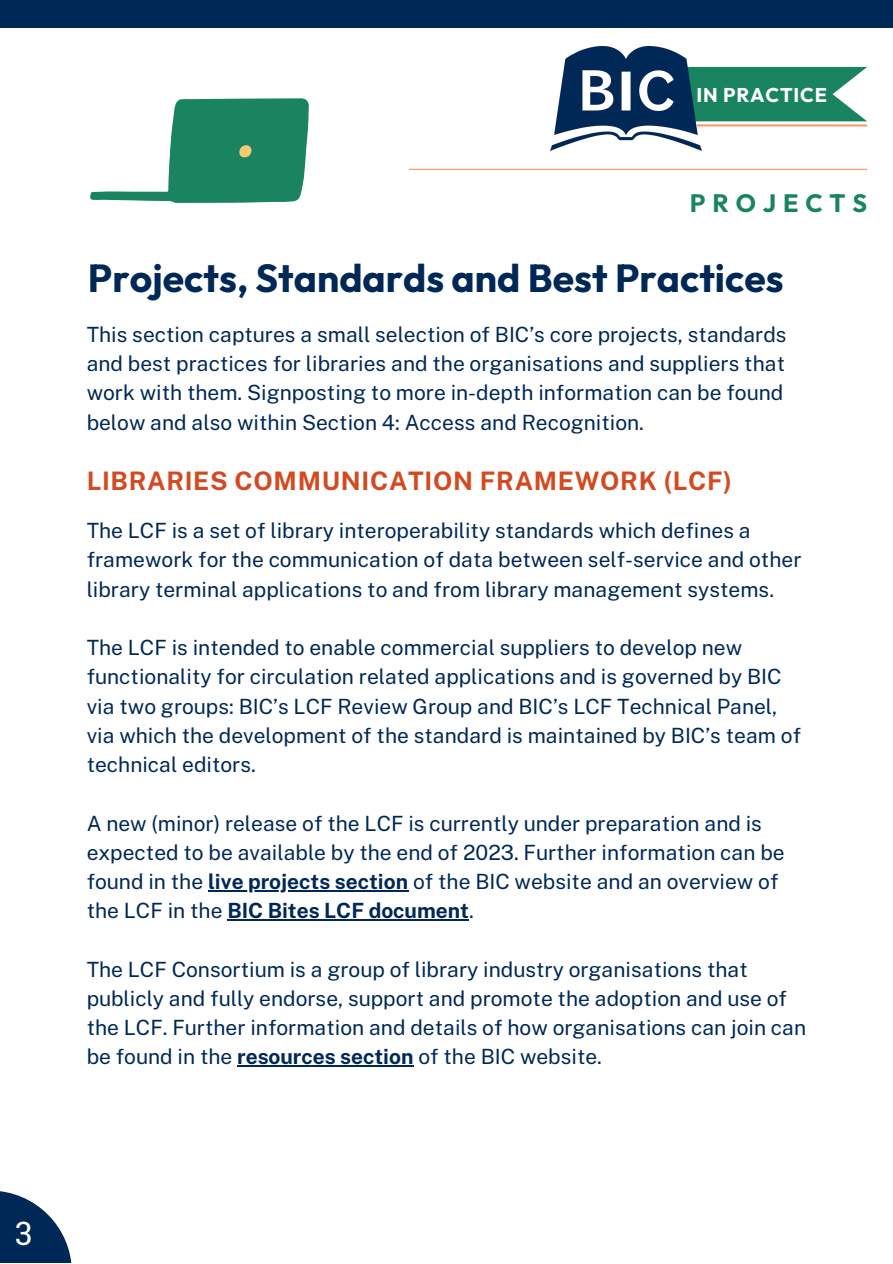
<style>
.page{position:relative;width:893px;height:1264px;background:#fff}
.page>*{position:absolute;margin:0;border:0;box-sizing:border-box;transform-origin:0 0}
.t1{font:700 39px "Outfit";color:#002856}
.t2{font:32.25px "Roboto Slab";color:#fff}
.t3{font:700 25.5px "Public Sans";letter-spacing:.025em;color:#d34a20}
.t4{font:700 25.05px "Outfit";letter-spacing:.275em;color:#19845f}
.t5{font:21px/29.2px "Public Sans";color:#002856}
.t6{font:700 19.8px "Outfit";letter-spacing:.04em;color:#fff}
.s1{font-weight:700}
</style>
<div class="page">
<svg style="left:701px;top:67px;width:165px;height:60px;background:#3c9676"></svg>
<img style="left:551px;top:46px;width:150px;height:105px">
<hr style="left:696px;top:124px;width:171px;height:2px;background:#fe9365">
<svg style="left:0;top:1191px;width:72px;height:71px"></svg>
<div style="left:0;top:0;width:892px;height:28px;background:#002856"></div>
<hr style="left:409px;top:169px;width:458px;height:1px;background:#fe9365">
<svg style="left:90px;top:98px;width:219px;height:105px"></svg>
<hr style="left:208px;top:890px;width:200px;height:1px;background:#002856">
<hr style="left:227px;top:919px;width:242px;height:1px;background:#002856">
<hr style="left:237px;top:1065px;width:176px;height:1px;background:#002856">
<p class="t6" style="left:696px;top:82px;width:132px">IN PRACTICE</p>
<p class="t4" style="left:689px;top:186px;width:179px">PROJECTS</p>
<p class="t1" style="left:88px;top:253px;width:697px">Projects, Standards and Best Practices</p>
<p class="t5" style="left:87px;top:319px;width:701px">This section captures a small selection of BIC’s core projects, standards and best practices for libraries and the organisations and suppliers that work with them. Signposting to more in-depth information can be found below and also within Section 4: Access and Recognition.</p>
<p class="t3" style="left:87px;top:466px;width:647px">LIBRARIES COMMUNICATION FRAMEWORK (LCF)</p>
<p class="t5" style="left:87px;top:516px;width:716px">The LCF is a set of library interoperability standards which defines a framework for the communication of data between self-service and other library terminal applications to and from library management systems.</p>
<p class="t5" style="left:87px;top:633px;width:716px">The LCF is intended to enable commercial suppliers to develop new functionality for circulation related applications and is governed by BIC via two groups: BIC’s LCF Review Group and BIC’s LCF Technical Panel, via which the development of the standard is maintained by BIC’s team of technical editors.</p>
<p class="t5" style="left:87px;top:808px;width:699px">A new (minor) release of the LCF is currently under preparation and is expected to be available by the end of 2023. Further information can be found in the <span class="s1">live projects section</span> of the BIC website and an overview of the LCF in the <span class="s1">BIC Bites LCF document</span>.</p>
<p class="t5" style="left:87px;top:954px;width:721px">The LCF Consortium is a group of library industry organisations that publicly and fully endorse, support and promote the adoption and use of the LCF. Further information and details of how organisations can join can be found in the <span class="s1">resources section</span> of the BIC website.</p>
<p class="t2" style="left:15px;top:1211px;width:19px">3</p>
</div>
